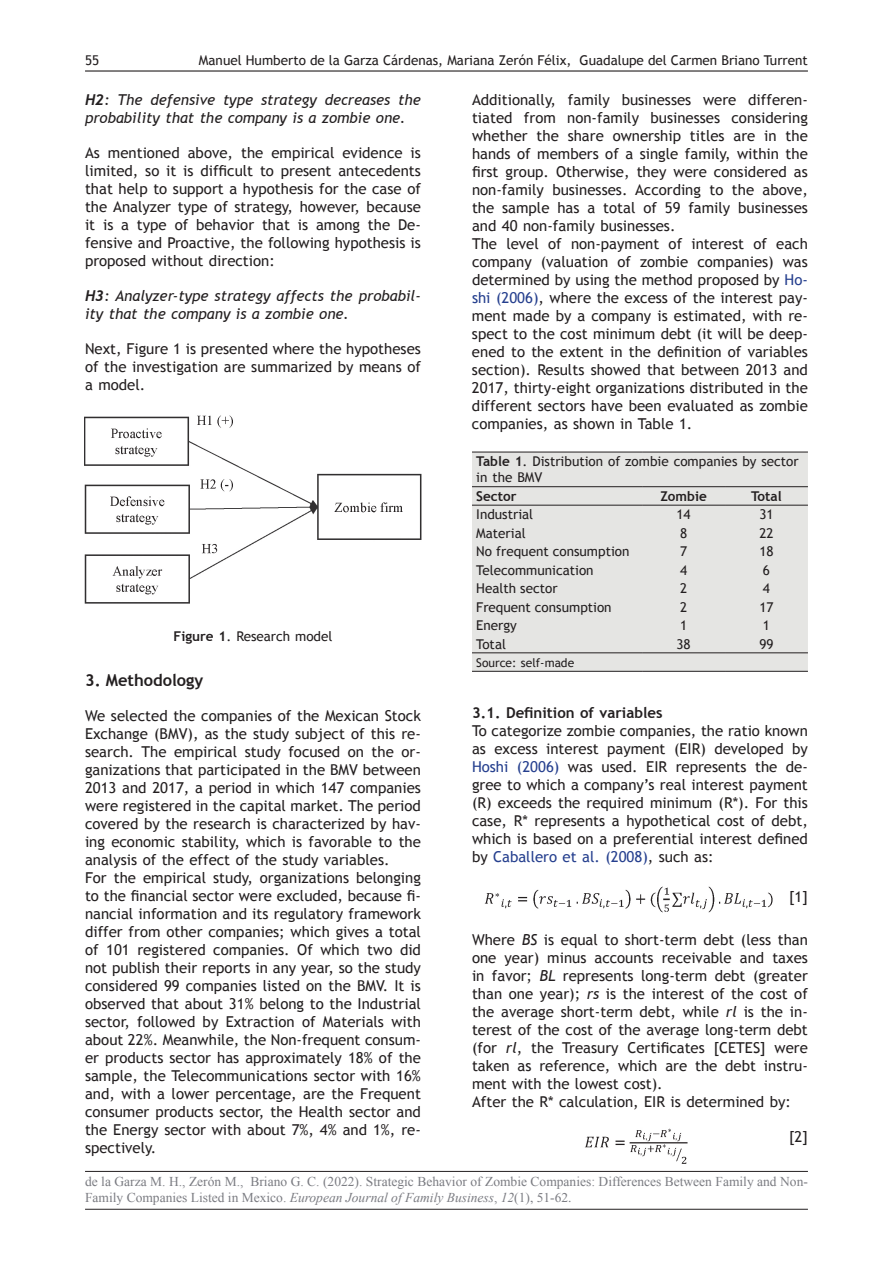
<style>
.page{position:relative;width:893px;height:1263px;background:#fff}
.page>*{position:absolute;margin:0;border:0;box-sizing:border-box;transform-origin:0 0}
.t1{font:700 16.5px "Trebuchet MS";color:#231f20}
.t2{font:15px/18px "Trebuchet MS";color:#231f20;text-align:justify}
.t3{font:italic 15px/18px "Trebuchet MS";color:#231f20}
.t4{font:700 15px "Trebuchet MS";color:#231f20}
.t5{font:13.5px/16.2px "Trebuchet MS";color:#231f20}
.t6{font:13.5px/16.2px "Times New Roman";color:#7b7c82}
.t7{font:700 13.5px "Trebuchet MS";color:#231f20}
.t8{font:12px "Trebuchet MS";color:#231f20}
.s1{font-family:"Trebuchet";font-weight:700}
.s2{font-weight:700}
.s3{color:#253f8e}
.s4{font-style:italic}
.s5{font-style:inherit}
</style>
<div class="page">
<hr style="left:85px;top:1209px;width:723px;height:1px;background:#231f20">
<hr style="left:85px;top:1171px;width:723px;height:1px;background:#231f20">
<hr style="left:85px;top:70px;width:723px;height:2px;background:#231f20">
<img style="left:84px;top:415px;width:338px;height:189px">
<div style="left:472px;top:453px;width:336px;height:218px;background:#e5e5e3"></div>
<hr style="left:472px;top:452px;width:170px;height:1px;background:#231f20">
<hr style="left:642px;top:452px;width:83px;height:1px;background:#231f20">
<hr style="left:725px;top:452px;width:83px;height:1px;background:#231f20">
<hr style="left:472px;top:486px;width:170px;height:1px;background:#231f20">
<hr style="left:642px;top:486px;width:83px;height:1px;background:#231f20">
<hr style="left:725px;top:486px;width:83px;height:1px;background:#231f20">
<hr style="left:472px;top:505px;width:170px;height:1px;background:#231f20">
<hr style="left:642px;top:505px;width:83px;height:1px;background:#231f20">
<hr style="left:725px;top:505px;width:83px;height:1px;background:#231f20">
<hr style="left:472px;top:652px;width:170px;height:1px;background:#231f20">
<hr style="left:642px;top:652px;width:83px;height:1px;background:#231f20">
<hr style="left:725px;top:652px;width:83px;height:1px;background:#231f20">
<hr style="left:472px;top:671px;width:170px;height:1px;background:#231f20">
<hr style="left:642px;top:671px;width:83px;height:1px;background:#231f20">
<hr style="left:725px;top:671px;width:83px;height:1px;background:#231f20">
<img style="left:484px;top:886px;width:289px;height:27px">
<img style="left:585px;top:1128px;width:103px;height:36px">
<p class="t5" style="left:85px;top:53px;width:16px">55</p>
<p class="t5" style="left:199px;top:53px;width:610px">Manuel Humberto de la Garza Cárdenas, Mariana Zerón Félix, Guadalupe del Carmen Briano Turrent</p>
<p class="t3" style="left:85px;top:90px;width:337px"><span class="s1">H2</span>: The defensive type strategy decreases the probability that the company is a zombie one.</p>
<p class="t2" style="left:85px;top:144px;width:337px">As mentioned above, the empirical evidence is limited, so it is difficult to present antecedents that help to support a hypothesis for the case of the Analyzer type of strategy, however, because it is a type of behavior that is among the De&shy;fensive and Proactive, the following hypothesis is proposed without direction:</p>
<p class="t3" style="left:85px;top:286px;width:337px"><span class="s1">H3</span>: Analyzer-type strategy affects the probabil&shy;ity that the company is a zombie one.</p>
<p class="t2" style="left:85px;top:340px;width:337px">Next, Figure 1 is presented where the hypotheses of the investigation are summarized by means of a model.</p>
<p class="t5" style="left:174px;top:628px;width:160px"><span class="s2">Figure 1</span>. Research model</p>
<p class="t1" style="left:85px;top:670px;width:120px">3. Methodology</p>
<p class="t2" style="left:85px;top:707px;width:337px;text-align:left">We selected the companies of the Mexican Stock Exchange (BMV), as the study subject of this re&shy;search. The empirical study focused on the or&shy;ganizations that participated in the BMV between 2013 and 2017, a period in which 147 companies were registered in the capital market. The period covered by the research is characterized by hav&shy;ing economic stability, which is favorable to the analysis of the effect of the study variables.<br>For the empirical study, organizations belonging to the financial sector were excluded, because fi&shy;nancial information and its regulatory framework differ from other companies; which gives a total of 101 registered companies. Of which two did not publish their reports in any year, so the study considered 99 companies listed on the BMV. It is observed that about 31% belong to the Industrial sector, followed by Extraction of Materials with about 22%. Meanwhile, the Non-frequent consum&shy;er products sector has approximately 18% of the sample, the Telecommunications sector with 16% and, with a lower percentage, are the Frequent consumer products sector, the Health sector and the Energy sector with about 7%, 4% and 1%, re&shy;spectively.</p>
<p class="t2" style="left:472px;top:91px;width:337px;text-align:left">Additionally, family businesses were differen&shy;tiated from non-family businesses considering whether the share ownership titles are in the hands of members of a single family, within the first group. Otherwise, they were considered as non-family businesses. According to the above, the sample has a total of 59 family businesses and 40 non-family businesses.<br>The level of non-payment of interest of each company (valuation of zombie companies) was determined by using the method proposed by <span class="s3">Ho&shy;shi (2006)</span>, where the excess of the interest pay&shy;ment made by a company is estimated, with re&shy;spect to the cost minimum debt (it will be deep&shy;ened to the extent in the definition of variables section). Results showed that between 2013 and 2017, thirty-eight organizations distributed in the different sectors have been evaluated as zombie companies, as shown in Table 1.</p>
<p class="t5" style="left:476px;top:453px;width:324px"><span class="s2">Table 1</span>. Distribution of zombie companies by sector in the BMV</p>
<p class="t7" style="left:476px;top:488px;width:42px">Sector</p>
<p class="t7" style="left:660px;top:488px;width:48px">Zombie</p>
<p class="t7" style="left:751px;top:488px;width:32px">Total</p>
<p class="t5" style="left:476px;top:507px;width:58px">Industrial</p>
<p class="t5" style="left:676px;top:507px;width:16px">14</p>
<p class="t5" style="left:759px;top:507px;width:16px">31</p>
<p class="t5" style="left:476px;top:525px;width:51px">Material</p>
<p class="t5" style="left:680px;top:525px;width:9px">8</p>
<p class="t5" style="left:759px;top:525px;width:16px">22</p>
<p class="t5" style="left:476px;top:544px;width:155px">No frequent consumption</p>
<p class="t5" style="left:680px;top:544px;width:9px">7</p>
<p class="t5" style="left:759px;top:544px;width:16px">18</p>
<p class="t5" style="left:476px;top:562px;width:119px">Telecommunication</p>
<p class="t5" style="left:680px;top:562px;width:9px">4</p>
<p class="t5" style="left:763px;top:562px;width:9px">6</p>
<p class="t5" style="left:476px;top:580px;width:83px">Health sector</p>
<p class="t5" style="left:680px;top:580px;width:9px">2</p>
<p class="t5" style="left:763px;top:580px;width:9px">4</p>
<p class="t5" style="left:476px;top:599px;width:137px">Frequent consumption</p>
<p class="t5" style="left:680px;top:599px;width:9px">2</p>
<p class="t5" style="left:759px;top:599px;width:16px">17</p>
<p class="t5" style="left:476px;top:617px;width:42px">Energy</p>
<p class="t5" style="left:680px;top:617px;width:9px">1</p>
<p class="t5" style="left:763px;top:617px;width:9px">1</p>
<p class="t5" style="left:476px;top:636px;width:31px">Total</p>
<p class="t5" style="left:676px;top:636px;width:16px">38</p>
<p class="t5" style="left:759px;top:636px;width:16px">99</p>
<p class="t8" style="left:476px;top:656px;width:99px">Source: self-made</p>
<p class="t4" style="left:472px;top:703px;width:192px">3.1. Definition of variables</p>
<p class="t2" style="left:472px;top:722px;width:337px">To categorize zombie companies, the ratio known as excess interest payment (EIR) developed by <span class="s3">Hoshi (2006)</span> was used. EIR represents the de&shy;gree to which a company’s real interest payment (R) exceeds the required minimum (R*). For this case, R* represents a hypothetical cost of debt, which is based on a preferential interest defined by <span class="s3">Caballero et al. (2008)</span>, such as:</p>
<p class="t2" style="left:789px;top:887px;width:20px">[1]</p>
<p class="t2" style="left:472px;top:930px;width:337px;text-align:left">Where <span class="s4">BS</span> is equal to short-term debt (less than one year) minus accounts receivable and taxes in favor; <span class="s4">BL</span> represents long-term debt (greater than one year); <span class="s4">rs</span> is the interest of the cost of the average short-term debt, while <span class="s4">rl</span> is the in&shy;terest of the cost of the average long-term debt (for <span class="s4">rl</span>, the Treasury Certificates [CETES] were taken as reference, which are the debt instru&shy;ment with the lowest cost).<br>After the R* calculation, EIR is determined by:</p>
<p class="t2" style="left:789px;top:1128px;width:20px">[2]</p>
<p class="t6" style="left:85px;top:1173px;width:724px">de la Garza M. H., Zerón M., Briano G. C. (2022). Strategic Behavior of Zombie Companies: Differences Between Family and Non-<br>Family Companies Listed in Mexico. <span class="s4">European Journal of Family Business</span>, <span class="s4">12</span>(1)<span class="s5">, 51-62.</span></p>
</div>
